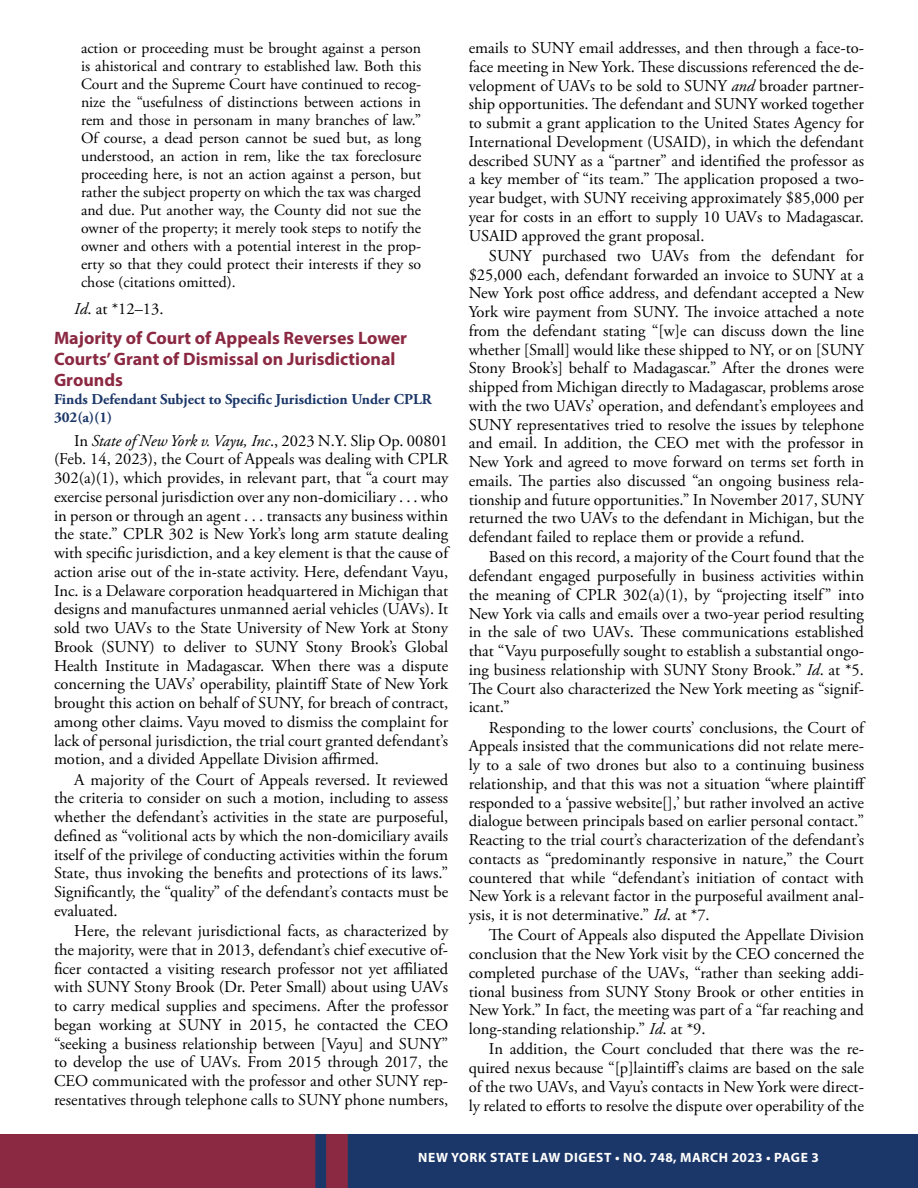
<style>
.page{position:relative;width:918px;height:1188px;background:#fff}
.page>*{position:absolute;margin:0;border:0;box-sizing:border-box;transform-origin:0 0}
.Heading_2{font:700 18px/21px "Myriad Pro";color:#8b2942}
.Inside_Paragraphs{font:16.5px/18.8px "Adobe Garamond Pro";color:#000;text-align:justify}
.Blockquotes{font:15.75px/18px "Adobe Garamond Pro";color:#000;text-align:justify}
.Heading_3{font:700 15px/18px "Adobe Garamond Pro";color:#1b3668}
.t1{font:700 13.5px "Myriad Pro";letter-spacing:.045em;color:#fff}
.s1{font-style:italic}
</style>
<div class="page">
<div style="left:0;top:1134px;width:348px;height:54px;background:#8b2942"></div>
<div style="left:348px;top:1134px;width:570px;height:54px;background:#1b3668"></div>
<svg style="left:315px;top:1134px;width:11px;height:54px"></svg>
<p class="Blockquotes" style="left:81px;top:39px;width:342px">action or proceeding must be brought against a person is ahistorical and contrary to established law. Both this Court and the Supreme Court have continued to recog&shy;nize the “usefulness of distinctions between actions in rem and those in personam in many branches of law.” Of course, a dead person cannot be sued but, as long understood, an action in rem, like the tax foreclosure proceeding here, is not an action against a person, but rather the subject property on which the tax was charged and due. Put another way, the County did not sue the owner of the property; it merely took steps to notify the owner and others with a potential interest in the prop&shy;erty so that they could protect their interests if they so chose (citations omitted).</p>
<p class="Inside_Paragraphs" style="left:74px;top:300px;width:91px"><span class="s1">Id</span>. at *12–13.</p>
<h2 class="Heading_2" style="left:54px;top:326px;width:355px">Majority of Court of Appeals Reverses Lower<br>Courts’ Grant of Dismissal on Jurisdictional<br>Grounds</h2>
<h3 class="Heading_3" style="left:54px;top:390px;width:379px">Finds Defendant Subject to Specific Jurisdiction Under CPLR<br>302(a)(1)</h3>
<p class="Inside_Paragraphs" style="left:54px;top:432px;width:396px;text-indent:20px">In <span class="s1">State of New York v. Vayu, Inc</span>., 2023 N.Y. Slip Op. 00801 (Feb. 14, 2023), the Court of Appeals was dealing with CPLR 302(a)(1), which provides, in relevant part, that “a court may exercise personal jurisdiction over any non-domiciliary . . . who in person or through an agent . . . transacts any business within the state.” CPLR 302 is New York’s long arm statute dealing with specific jurisdiction, and a key element is that the cause of action arise out of the in-state activity. Here, defendant Vayu, Inc. is a Delaware corporation headquartered in Michigan that designs and manufactures unmanned aerial vehicles (UAVs). It sold two UAVs to the State University of New York at Stony Brook (SUNY) to deliver to SUNY Stony Brook’s Global Health Institute in Madagascar. When there was a dispute concerning the UAVs’ operability, plaintiff State of New York brought this action on behalf of SUNY, for breach of contract, among other claims. Vayu moved to dismiss the complaint for lack of personal jurisdiction, the trial court granted defendant’s motion, and a divided Appellate Division affirmed.</p>
<p class="Inside_Paragraphs" style="left:54px;top:771px;width:396px;text-indent:20px">A majority of the Court of Appeals reversed. It reviewed the criteria to consider on such a motion, including to assess whether the defendant’s activities in the state are purposeful, defined as “volitional acts by which the non-domiciliary avails itself of the privilege of conducting activities within the forum State, thus invoking the benefits and protections of its laws.” Significantly, the “quality” of the defendant’s contacts must be evaluated.</p>
<p class="Inside_Paragraphs" style="left:54px;top:922px;width:396px;text-indent:20px">Here, the relevant jurisdictional facts, as characterized by the majority, were that in 2013, defendant’s chief executive of&shy;ficer contacted a visiting research professor not yet affiliated with SUNY Stony Brook (Dr. Peter Small) about using UAVs to carry medical supplies and specimens. After the professor began working at SUNY in 2015, he contacted the CEO “seeking a business relationship between [Vayu] and SUNY” to develop the use of UAVs. From 2015 through 2017, the CEO communicated with the professor and other SUNY rep&shy;resentatives through telephone calls to SUNY phone numbers,</p>
<p class="Inside_Paragraphs" style="left:469px;top:39px;width:397px">emails to SUNY email addresses, and then through a face-to&shy;face meeting in New York. These discussions referenced the de&shy;velopment of UAVs to be sold to SUNY <span class="s1">and</span> broader partner&shy;ship opportunities. The defendant and SUNY worked together to submit a grant application to the United States Agency for International Development (USAID), in which the defendant described SUNY as a “partner” and identified the professor as a key member of “its team.” The application proposed a two&shy;year budget, with SUNY receiving approximately $85,000 per year for costs in an effort to supply 10 UAVs to Madagascar.<br>USAID approved the grant proposal.</p>
<p class="Inside_Paragraphs" style="left:469px;top:247px;width:397px;text-indent:20px">SUNY purchased two UAVs from the defendant for $25,000 each, defendant forwarded an invoice to SUNY at a New York post office address, and defendant accepted a New York wire payment from SUNY. The invoice attached a note from the defendant stating “[w]e can discuss down the line whether [Small] would like these shipped to NY, or on [SUNY Stony Brook’s] behalf to Madagascar.” After the drones were shipped from Michigan directly to Madagascar, problems arose with the two UAVs’ operation, and defendant’s employees and SUNY representatives tried to resolve the issues by telephone and email. In addition, the CEO met with the professor in New York and agreed to move forward on terms set forth in emails. The parties also discussed “an ongoing business rela&shy;tionship and future opportunities.” In November 2017, SUNY returned the two UAVs to the defendant in Michigan, but the defendant failed to replace them or provide a refund.</p>
<p class="Inside_Paragraphs" style="left:469px;top:548px;width:397px;text-indent:20px">Based on this record, a majority of the Court found that the defendant engaged purposefully in business activities within the meaning of CPLR 302(a)(1), by “projecting itself” into New York via calls and emails over a two-year period resulting in the sale of two UAVs. These communications established that “Vayu purposefully sought to establish a substantial ongo&shy;ing business relationship with SUNY Stony Brook.” <span class="s1">Id</span>. at *5.<br>The Court also characterized the New York meeting as “signif&shy;icant.”</p>
<p class="Inside_Paragraphs" style="left:469px;top:719px;width:399px;text-indent:20px">Responding to the lower courts’ conclusions, the Court of Appeals insisted that the communications did not relate mere&shy;ly to a sale of two drones but also to a continuing business relationship, and that this was not a situation “where plaintiff responded to a ‘passive website[],’ but rather involved an active dialogue between principals based on earlier personal contact.” Reacting to the trial court’s characterization of the defendant’s contacts as “predominantly responsive in nature,” the Court countered that while “defendant’s initiation of contact with New York is a relevant factor in the purposeful availment anal&shy;ysis, it is not determinative.” <span class="s1">Id</span>. at *7.</p>
<p class="Inside_Paragraphs" style="left:469px;top:926px;width:397px;text-indent:20px">The Court of Appeals also disputed the Appellate Division conclusion that the New York visit by the CEO concerned the completed purchase of the UAVs, “rather than seeking addi&shy;tional business from SUNY Stony Brook or other entities in New York.” In fact, the meeting was part of a “far reaching and long-standing relationship.” <span class="s1">Id</span>. at *9.</p>
<p class="Inside_Paragraphs" style="left:469px;top:1040px;width:397px;text-indent:20px">In addition, the Court concluded that there was the re&shy;quired nexus because “[p]laintiff’s claims are based on the sale of the two UAVs, and Vayu’s contacts in New York were direct&shy;ly related to efforts to resolve the dispute over operability of the</p>
<p class="t1" style="left:418px;top:1149px;width:402px">NEW YORK STATE LAW DIGEST • NO. 748, MARCH 2023 • PAGE 3</p>
</div>
